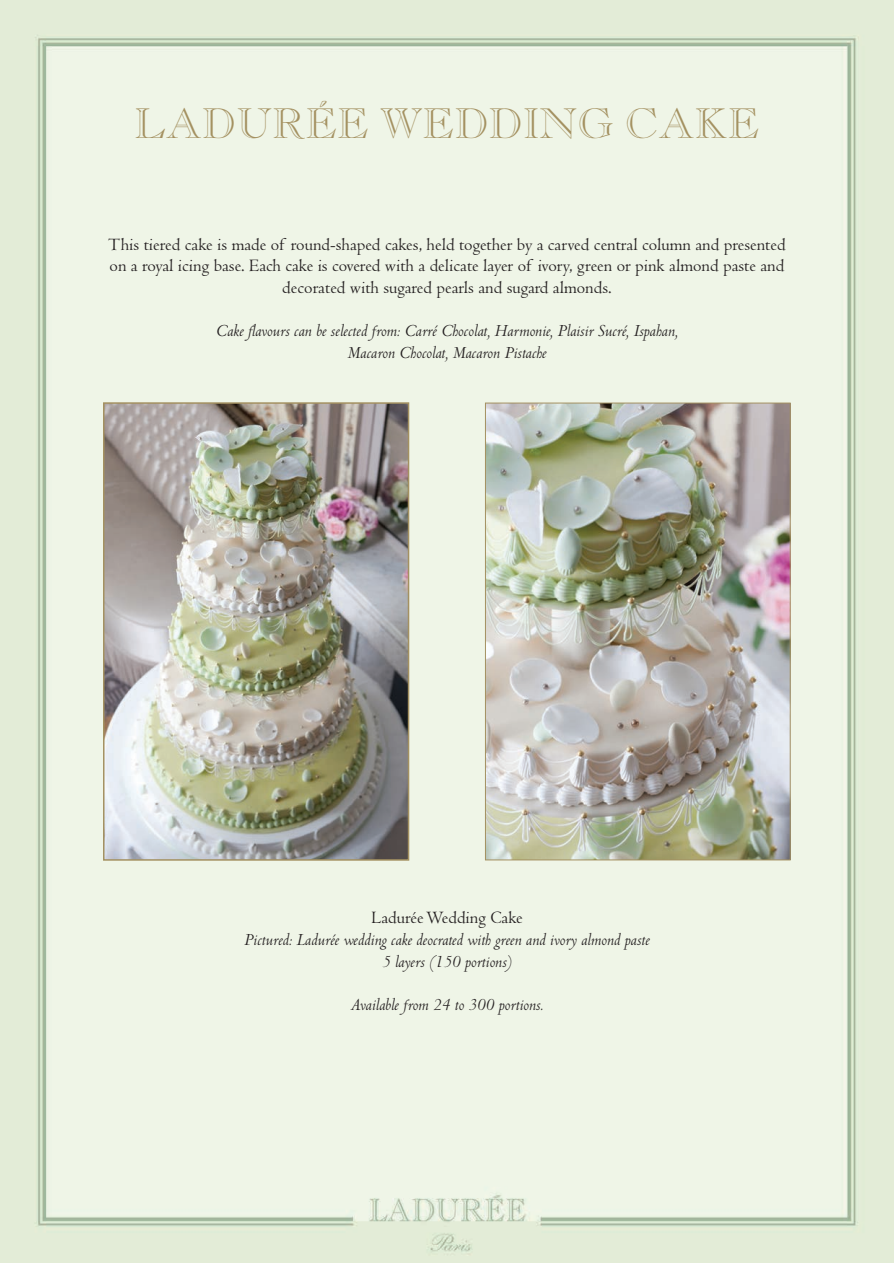
<style>
.page{position:relative;width:894px;height:1263px;background:#fff}
.page>*{position:absolute;margin:0;border:0;box-sizing:border-box;transform-origin:0 0}
.t1{font:42px "Caslon Open Face";color:#a49161}
.t2{font:18px/21.6px "Centaur MT Std";color:#231f20;text-align:center}
.t3{font:italic 18px/21.6px "Centaur MT Std";color:#231f20;text-align:center}
</style>
<div class="page">
<img style="left:0;top:0;width:893px;height:1263px">
<img style="left:106px;top:405px;width:300px;height:452px">
<div style="left:103px;top:402px;width:306px;height:458px;border:2px solid #a49161"></div>
<img style="left:487px;top:405px;width:301px;height:453px">
<div style="left:485px;top:403px;width:305px;height:457px;border:1px solid #a49161"></div>
<h1 class="t1" style="left:134px;top:99px;width:627px">LADURÉE WEDDING CAKE</h1>
<p class="t2" style="left:108px;top:234px;width:678px">This tiered cake is made of round-shaped cakes, held together by a carved central column and presented on a royal icing base. Each cake is covered with a delicate layer of ivory, green or pink almond paste and decorated with sugared pearls and sugard almonds.</p>
<p class="t3" style="left:216px;top:319px;width:463px">Cake flavours can be selected from: Carré Chocolat, Harmonie, Plaisir Sucré, Ispahan,<br>Macaron Chocolat, Macaron Pistache</p>
<p class="t2" style="left:371px;top:907px;width:153px">Ladurée Wedding Cake</p>
<p class="t3" style="left:244px;top:928px;width:407px">Pictured: Ladurée wedding cake deocrated with green and ivory almond paste<br>5 layers (150 portions)</p>
<p class="t3" style="left:350px;top:992px;width:195px">Available from 24 to 300 portions.</p>
</div>
